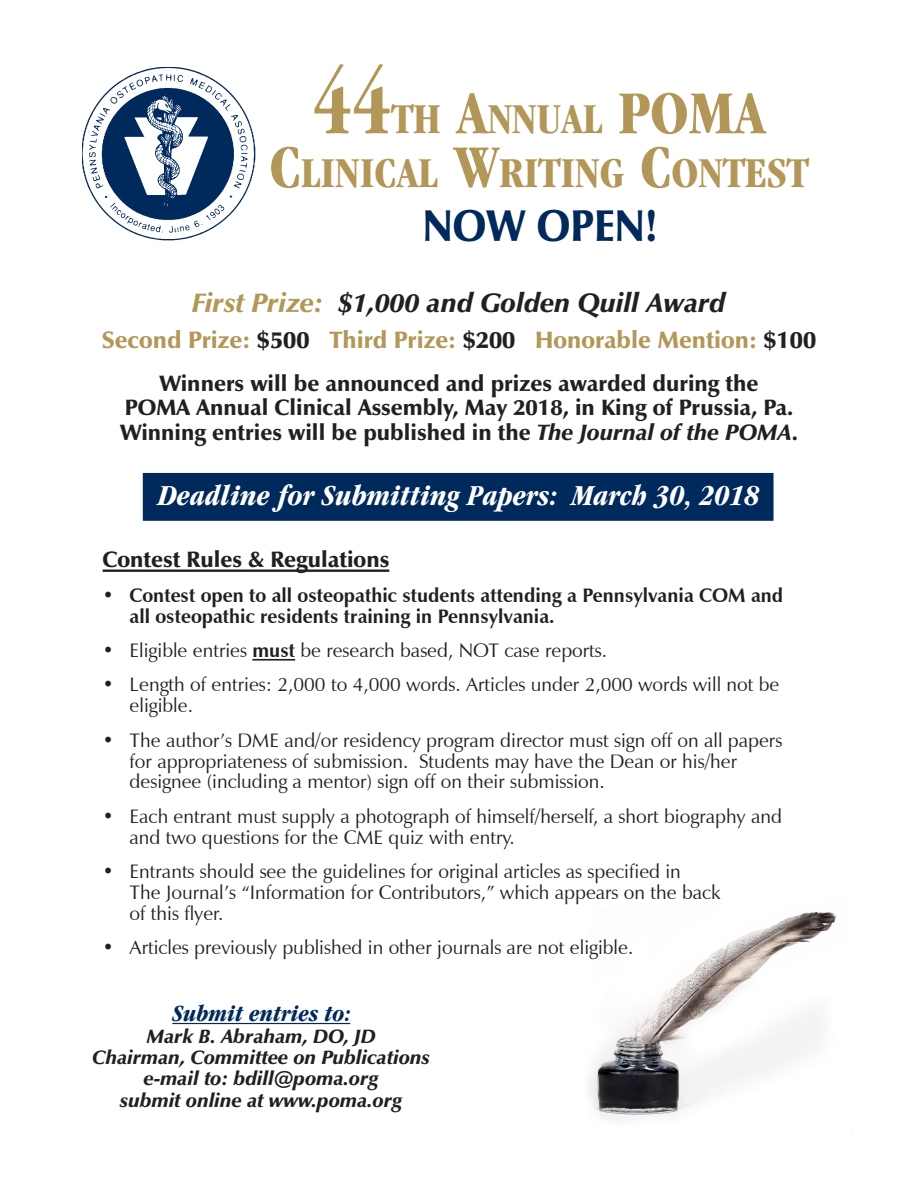
<style>
.page{position:relative;width:918px;height:1188px;background:#fff}
.page>*{position:absolute;margin:0;border:0;box-sizing:border-box;transform-origin:0 0}
.t1{font:900 45px "Zapf Humanist 601 BT";color:#00295c;scale:.9 1}
.t2{font:700 condensed 44.1px "Garamond";color:#b39758}
.t3{font:italic 700 condensed 30px "Garamond";color:#fff}
.t4{font:italic 900 27px "Zapf Humanist 601 BT";color:#231f20}
.t5{font:900 24px "Zapf Humanist 601 BT";color:#b39758}
.t6{font:italic 700 condensed 24px "Garamond";color:#00295c}
.t7{font:900 22.5px "Zapf Humanist 601 BT";color:#231f20}
.t8{font:19.5px/20.9px "Zapf Humanist 601 BT";color:#231f20}
.t9{font:700 19.5px "Zapf Humanist 601 BT";color:#231f20}
.t10{font:italic 900 19.5px "Zapf Humanist 601 BT";color:#231f20}
.s1{font-size:94.5px}
.s2{font-size:63px}
.s3{color:#b39758}
.s4{color:#231f20}
.s5{font-style:italic}
.s6{font-weight:700}
</style>
<div class="page">
<div style="left:143px;top:473px;width:631px;height:48px;background:#00295c;border:2px solid #00295c"></div>
<hr style="left:172px;top:1023px;width:178px;height:1px;background:#00295c">
<img style="left:82px;top:67px;width:174px;height:173px">
<img style="left:589px;top:911px;width:248px;height:210px">
<hr style="left:103px;top:569px;width:286px;height:3px;background:#231f20">
<hr style="left:252px;top:659px;width:43px;height:2px;background:#231f20">
<p class="t2" style="left:313px;top:94px;width:454px"><span class="s1">44</span>TH <span class="s2">A</span>NNUAL <span class="s2">POMA</span></p>
<p class="t2" style="left:270px;top:148px;width:541px"><span class="s2">C</span>LINICAL <span class="s2">W</span>RITING <span class="s2">C</span>ONTEST</p>
<p class="t1" style="left:423px;top:198px;width:263px">NOW OPEN!</p>
<p class="t4" style="left:192px;top:286px;width:535px"><span class="s3">First Prize:</span> $1,000 and Golden Quill Award</p>
<p class="t5" style="left:102px;top:325px;width:716px">Second Prize: <span class="s4">$500</span> Third Prize: <span class="s4">$200</span> Honorable Mention: <span class="s4">$100</span></p>
<p class="t7" style="left:159px;top:369px;width:601px">Winners will be announced and prizes awarded during the</p>
<p class="t7" style="left:125px;top:394px;width:670px">POMA Annual Clinical Assembly, May 2018, in King of Prussia, Pa.</p>
<p class="t7" style="left:120px;top:419px;width:679px">Winning entries will be published in the <span class="s5">The Journal of the POMA</span>.</p>
<p class="t3" style="left:159px;top:478px;width:602px">Deadline for Submitting Papers: March 30, 2018</p>
<p class="t7" style="left:103px;top:546px;width:288px">Contest Rules &amp; Regulations</p>
<p class="t9" style="left:103px;top:583px;width:682px">• Contest open to all osteopathic students attending a Pennsylvania COM and</p>
<p class="t9" style="left:130px;top:604px;width:426px">all osteopathic residents training in Pennsylvania.</p>
<p class="t8" style="left:103px;top:640px;width:506px">• Eligible entries <span class="s6">must</span> be research based, NOT case reports.</p>
<p class="t8" style="left:130px;top:674px;width:651px;text-indent:-27px">• Length of entries: 2,000 to 4,000 words. Articles under 2,000 words will not be eligible.</p>
<p class="t8" style="left:103px;top:730px;width:681px">• The author’s DME and/or residency program director must sign off on all papers</p>
<p class="t8" style="left:130px;top:750px;width:609px">for appropriateness of submission. Students may have the Dean or his/her</p>
<p class="t8" style="left:130px;top:771px;width:477px">designee (including a mentor) sign off on their submission.</p>
<p class="t8" style="left:103px;top:806px;width:681px">• Each entrant must supply a photograph of himself/herself, a short biography and</p>
<p class="t8" style="left:130px;top:827px;width:387px">and two questions for the CME quiz with entry.</p>
<p class="t8" style="left:103px;top:861px;width:580px">• Entrants should see the guidelines for original articles as specified in</p>
<p class="t8" style="left:130px;top:882px;width:593px">The Journal’s “Information for Contributors,” which appears on the back</p>
<p class="t8" style="left:130px;top:903px;width:95px">of this flyer.</p>
<p class="t8" style="left:103px;top:937px;width:532px">• Articles previously published in other journals are not eligible.</p>
<p class="t6" style="left:172px;top:1000px;width:179px">Submit entries to:</p>
<p class="t10" style="left:147px;top:1024px;width:231px">Mark B. Abraham, DO, JD</p>
<p class="t10" style="left:93px;top:1045px;width:339px">Chairman, Committee on Publications</p>
<p class="t10" style="left:144px;top:1067px;width:237px">e-mail to: bdill@poma.org</p>
<p class="t10" style="left:120px;top:1088px;width:284px">submit online at www.poma.org</p>
</div>
